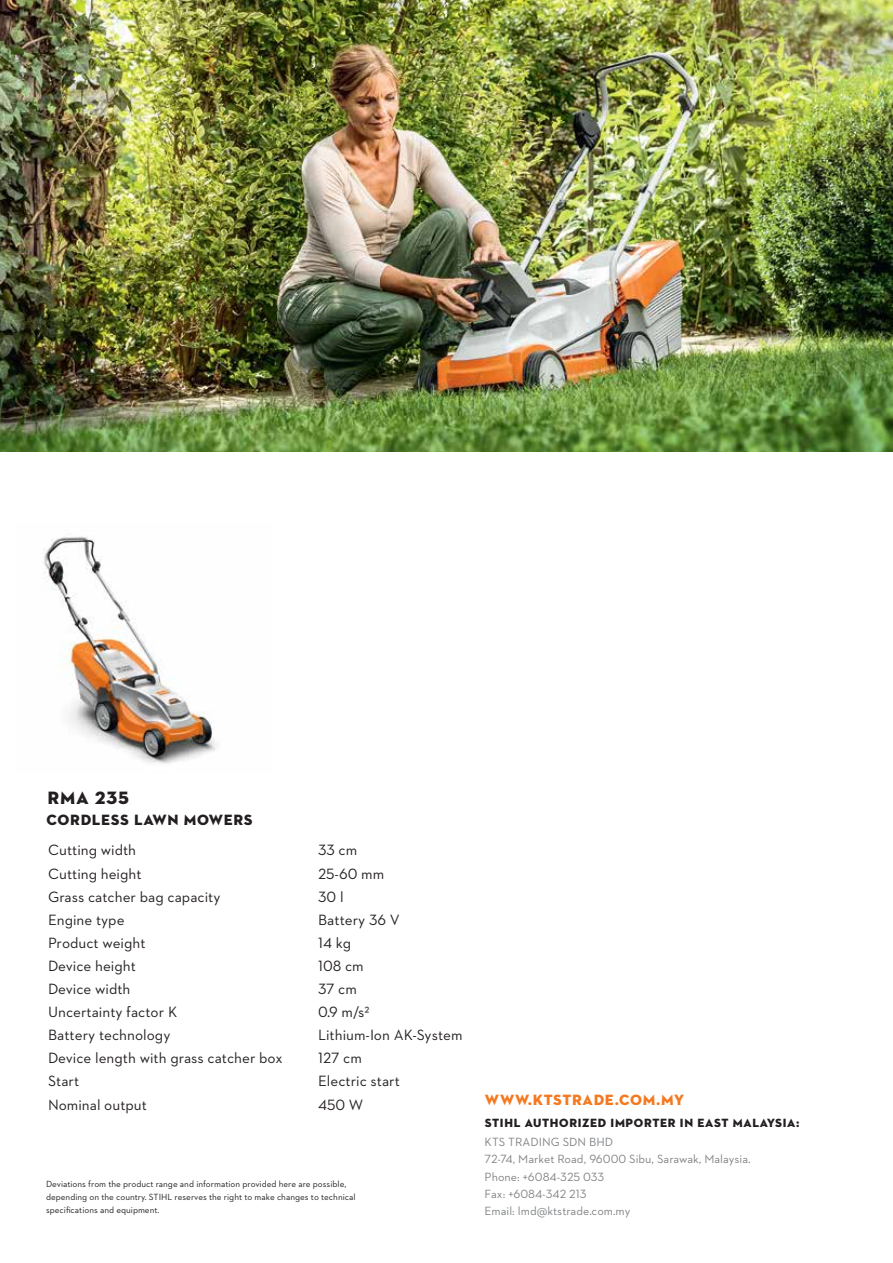
<style>
.page{position:relative;width:893px;height:1263px;background:#fff}
.page>*{position:absolute;margin:0;border:0;box-sizing:border-box;transform-origin:0 0}
.t1{font:18px "STIHL Contraface Display Titling";color:#231f20}
.t2{font:15px "STIHL Contraface Text";color:#231f20}
.t3{font:15px "STIHL Contraface Display Titling";color:#f47920}
.t4{font:15px "STIHL Contraface Display Titling";color:#231f20}
.t5{font:12px/17.2px "STIHL Contraface Text";color:#808285}
.t6{font:12px "STIHL Contraface Display Titling";color:#231f20}
.t7{font:9px/12.6px "STIHL Contraface Text";color:#231f20}
</style>
<div class="page">
<img style="left:0;top:0;width:893px;height:452px">
<img style="left:43px;top:536px;width:174px;height:228px">
<p class="t1" style="left:47px;top:787px;width:84px">RMA 235</p>
<p class="t4" style="left:46px;top:811px;width:208px">CORDLESS LAWN MOWERS</p>
<p class="t2" style="left:48px;top:841px;width:90px">Cutting width</p>
<p class="t2" style="left:318px;top:841px;width:41px">33 cm</p>
<p class="t2" style="left:48px;top:864px;width:95px">Cutting height</p>
<p class="t2" style="left:318px;top:864px;width:68px">25-60 mm</p>
<p class="t2" style="left:48px;top:887px;width:174px">Grass catcher bag capacity</p>
<p class="t2" style="left:318px;top:887px;width:27px">30 l</p>
<p class="t2" style="left:48px;top:910px;width:78px">Engine type</p>
<p class="t2" style="left:318px;top:910px;width:83px">Battery 36 V</p>
<p class="t2" style="left:48px;top:933px;width:99px">Product weight</p>
<p class="t2" style="left:318px;top:933px;width:35px">14 kg</p>
<p class="t2" style="left:48px;top:956px;width:89px">Device height</p>
<p class="t2" style="left:318px;top:956px;width:47px">108 cm</p>
<p class="t2" style="left:48px;top:979px;width:84px">Device width</p>
<p class="t2" style="left:318px;top:979px;width:40px">37 cm</p>
<p class="t2" style="left:48px;top:1003px;width:131px">Uncertainty factor K</p>
<p class="t2" style="left:318px;top:1003px;width:53px">0.9 m/s²</p>
<p class="t2" style="left:48px;top:1026px;width:124px">Battery technology</p>
<p class="t2" style="left:318px;top:1026px;width:146px">Lithium-Ion AK-System</p>
<p class="t2" style="left:48px;top:1049px;width:236px">Device length with grass catcher box</p>
<p class="t2" style="left:318px;top:1049px;width:45px">127 cm</p>
<p class="t2" style="left:48px;top:1072px;width:33px">Start</p>
<p class="t2" style="left:318px;top:1072px;width:83px">Electric start</p>
<p class="t2" style="left:48px;top:1095px;width:100px">Nominal output</p>
<p class="t2" style="left:318px;top:1095px;width:47px">450 W</p>
<p class="t7" style="left:46px;top:1178px;width:311px">Deviations from the product range and information provided here are possible, depending on the country. STIHL reserves the right to make changes to technical specifications and equipment.</p>
<p class="t3" style="left:485px;top:1090px;width:201px">WWW.KTSTRADE.COM.MY</p>
<p class="t6" style="left:485px;top:1115px;width:317px">STIHL AUTHORIZED IMPORTER IN EAST MALAYSIA:</p>
<p class="t5" style="left:485px;top:1133px;width:268px">KTS TRADING SDN BHD<br>72-74, Market Road, 96000 Sibu, Sarawak, Malaysia.<br>Phone: +6084-325 033<br>Fax: +6084-342 213<br>Email: lmd@ktstrade.com.my</p>
</div>
